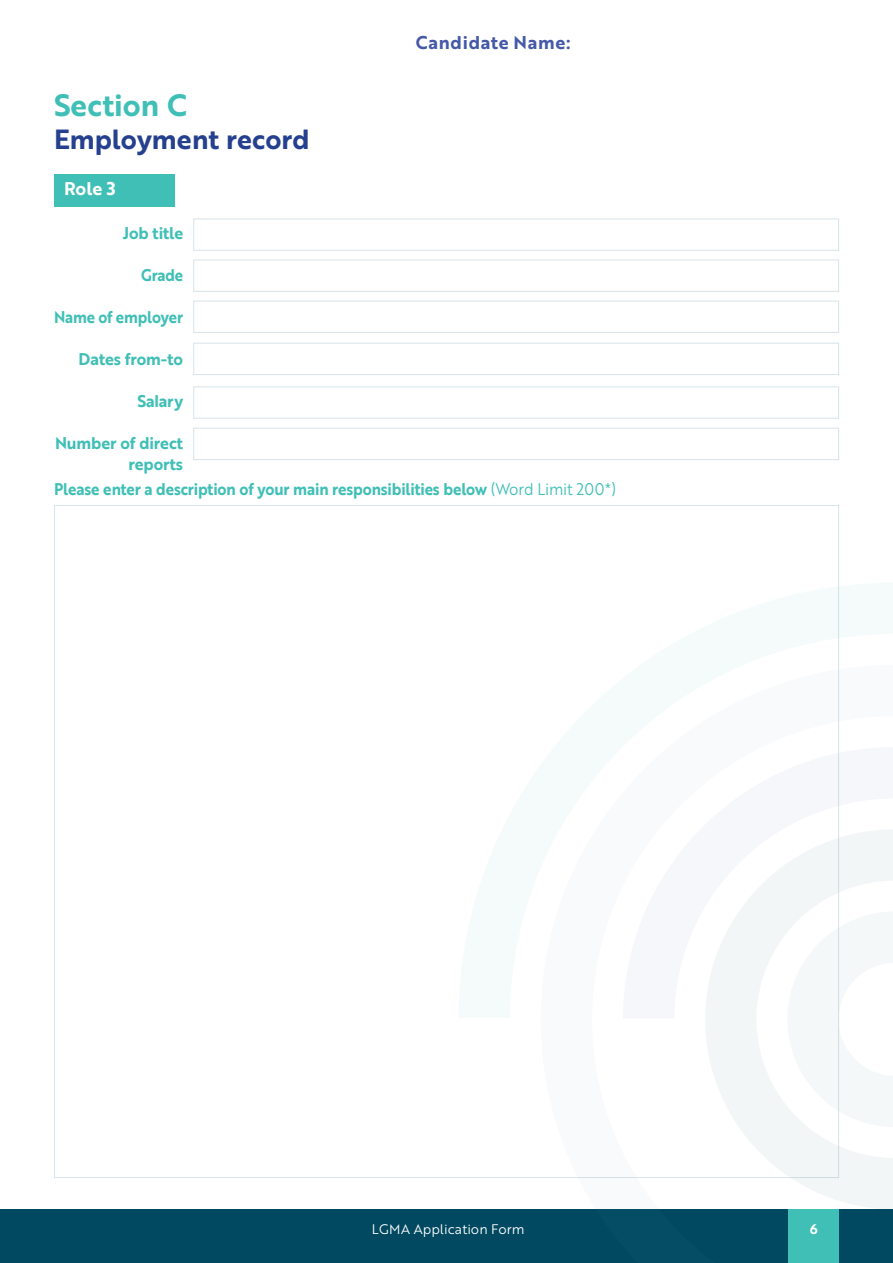
<style>
.page{position:relative;width:893px;height:1263px;background:#fff}
.page>*{position:absolute;margin:0;border:0;box-sizing:border-box;transform-origin:0 0}
.t1{font:30px "Brother 1816 Bold";color:#3fbfb6}
.t2{font:27px "Brother 1816 Bold";color:#25408f}
.t3{font:18px "Brother 1816 Bold";letter-spacing:.04em;color:#4559a8}
.t4{font:18px "Brother 1816 Bold";color:#fff}
.t5{font:16.5px "Brother 1816 Bold";letter-spacing:-.01em;color:#3fbfb6;scale:.92 1}
.t6{font:16.5px/21px "Brother 1816 Bold";letter-spacing:-.01em;color:#3fbfb6;text-align:right}
.t7{font:16.5px "Brother 1816 Bold";letter-spacing:-.01em;color:#3fbfb6;scale:.91 1}
.t8{font:13.5px "Brother 1816 Book";color:#fff}
.t9{font:13.5px "Brother 1816 Bold";color:#fff}
.s1{font-family:"Brother 1816 Book"}
</style>
<div class="page">
<div style="left:0;top:1209px;width:893px;height:54px;background:#004960"></div>
<svg style="left:705px;top:586px;width:188px;height:677px;fill:#f6fafb"></svg>
<div style="left:54px;top:175px;width:121px;height:32px;background:#3fbfb6"></div>
<h1 class="t1" style="left:54px;top:83px;width:134px">Section C</h1>
<h2 class="t2" style="left:54px;top:118px;width:257px">Employment record</h2>
<p class="t4" style="left:64px;top:175px;width:53px">Role 3</p>
<p class="t6" style="left:123px;top:222px;width:62px">Job title</p>
<p class="t7" style="left:141px;top:262px;width:48px">Grade</p>
<p class="t7" style="left:54px;top:304px;width:143px">Name of employer</p>
<p class="t6" style="left:79px;top:348px;width:106px">Dates from-to</p>
<p class="t6" style="left:137px;top:390px;width:47px">Salary</p>
<p class="t6" style="left:55px;top:432px;width:130px">Number of direct reports</p>
<p class="t3" style="left:416px;top:29px;width:156px">Candidate Name:</p>
<p class="t5" style="left:54px;top:476px;width:612px">Please enter a description of your main responsibilities below <span class="s1">(Word Limit 200*)</span></p>
<p class="t8" style="left:372px;top:1219px;width:154px">LGMA Application Form</p>
<p class="t9" style="left:810px;top:1219px;width:9px">6</p>
</div>
